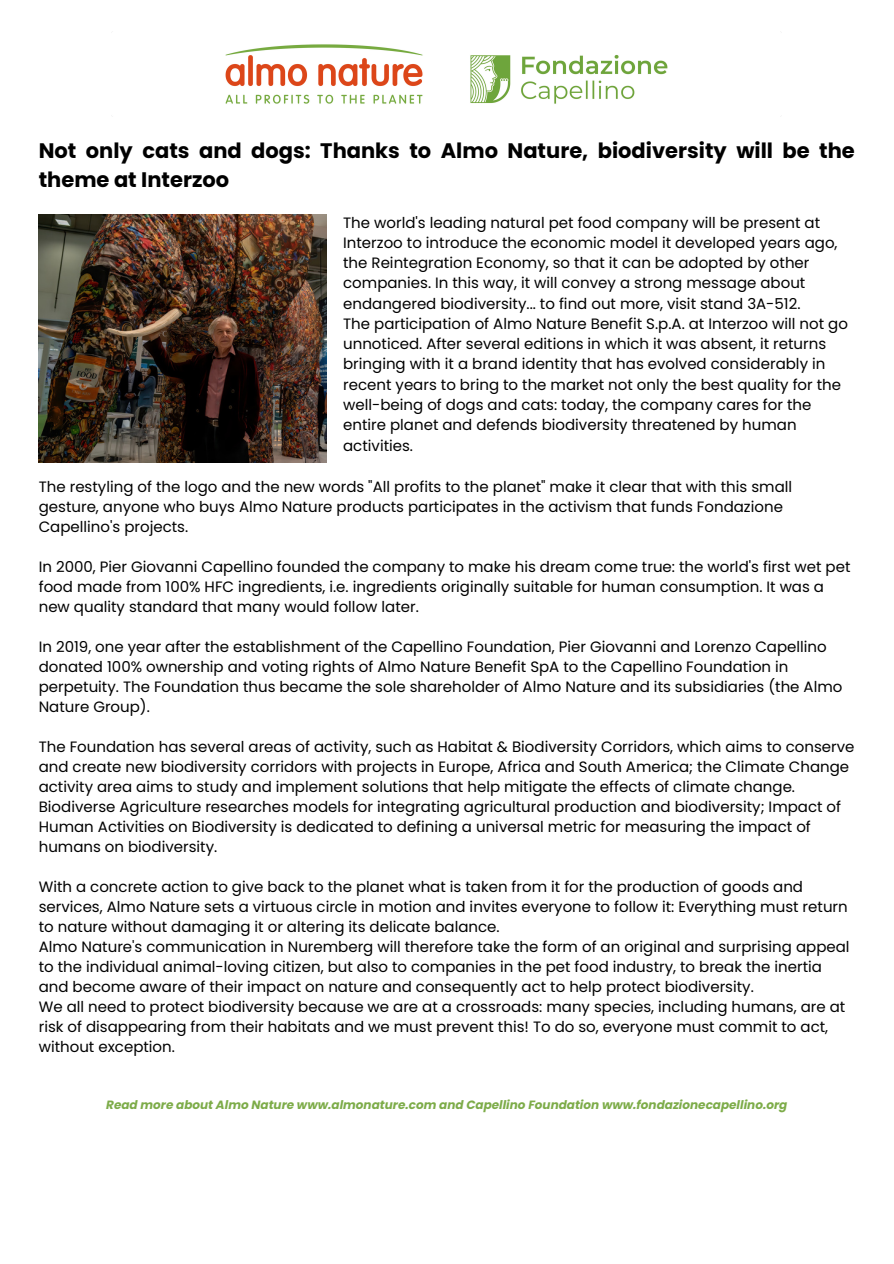
<style>
.page{position:relative;width:894px;height:1264px;background:#fff}
.page>*{position:absolute;margin:0;border:0;box-sizing:border-box;transform-origin:0 0}
.t1{font:700 21px/29.2px "Poppins";color:#000}
.t2{font:15px/20px "Poppins";color:#000}
.t3{font:italic 700 12px "Poppins";color:#7dac49}
</style>
<div class="page">
<img style="left:225px;top:44px;width:443px;height:60px">
<img style="left:39px;top:214px;width:288px;height:248px">
<p class="t1" style="left:39px;top:136px;width:817px">Not only cats and dogs: Thanks to Almo Nature, biodiversity will be the theme at Interzoo</p>
<h2 class="t2" style="left:343px;top:212px;width:506px">The world's leading natural pet food company will be present at Interzoo to introduce the economic model it developed years ago, the Reintegration Economy, so that it can be adopted by other companies. In this way, it will convey a strong message about endangered biodiversity... to find out more, visit stand 3A-512.<br>The participation of Almo Nature Benefit S.p.A. at Interzoo will not go unnoticed. After several editions in which it was absent, it returns bringing with it a brand identity that has evolved considerably in recent years to bring to the market not only the best quality for the well-being of dogs and cats: today, the company cares for the entire planet and defends biodiversity threatened by human activities.</h2>
<h2 class="t2" style="left:39px;top:476px;width:754px">The restyling of the logo and the new words "All profits to the planet" make it clear that with this small gesture, anyone who buys Almo Nature products participates in the activism that funds Fondazione<br>Capellino's projects.</h2>
<h2 class="t2" style="left:39px;top:556px;width:813px">In 2000, Pier Giovanni Capellino founded the company to make his dream come true: the world's first wet pet food made from 100% HFC ingredients, i.e. ingredients originally suitable for human consumption. It was a new quality standard that many would follow later.</h2>
<h2 class="t2" style="left:39px;top:636px;width:805px">In 2019, one year after the establishment of the Capellino Foundation, Pier Giovanni and Lorenzo Capellino donated 100% ownership and voting rights of Almo Nature Benefit SpA to the Capellino Foundation in perpetuity. The Foundation thus became the sole shareholder of Almo Nature and its subsidiaries (the Almo Nature Group).</h2>
<h2 class="t2" style="left:39px;top:736px;width:817px">The Foundation has several areas of activity, such as Habitat &amp; Biodiversity Corridors, which aims to conserve and create new biodiversity corridors with projects in Europe, Africa and South America; the Climate Change activity area aims to study and implement solutions that help mitigate the effects of climate change.<br>Biodiverse Agriculture researches models for integrating agricultural production and biodiversity; Impact of Human Activities on Biodiversity is dedicated to defining a universal metric for measuring the impact of humans on biodiversity.</h2>
<h2 class="t2" style="left:39px;top:876px;width:812px">With a concrete action to give back to the planet what is taken from it for the production of goods and services, Almo Nature sets a virtuous circle in motion and invites everyone to follow it: Everything must return to nature without damaging it or altering its delicate balance.<br>Almo Nature's communication in Nuremberg will therefore take the form of an original and surprising appeal to the individual animal-loving citizen, but also to companies in the pet food industry, to break the inertia and become aware of their impact on nature and consequently act to help protect biodiversity.<br>We all need to protect biodiversity because we are at a crossroads: many species, including humans, are at risk of disappearing from their habitats and we must prevent this! To do so, everyone must commit to act, without exception.</h2>
<p class="t3" style="left:106px;top:1096px;width:682px">Read more about Almo Nature www.almonature.com and Capellino Foundation www.fondazionecapellino.org</p>
</div>
